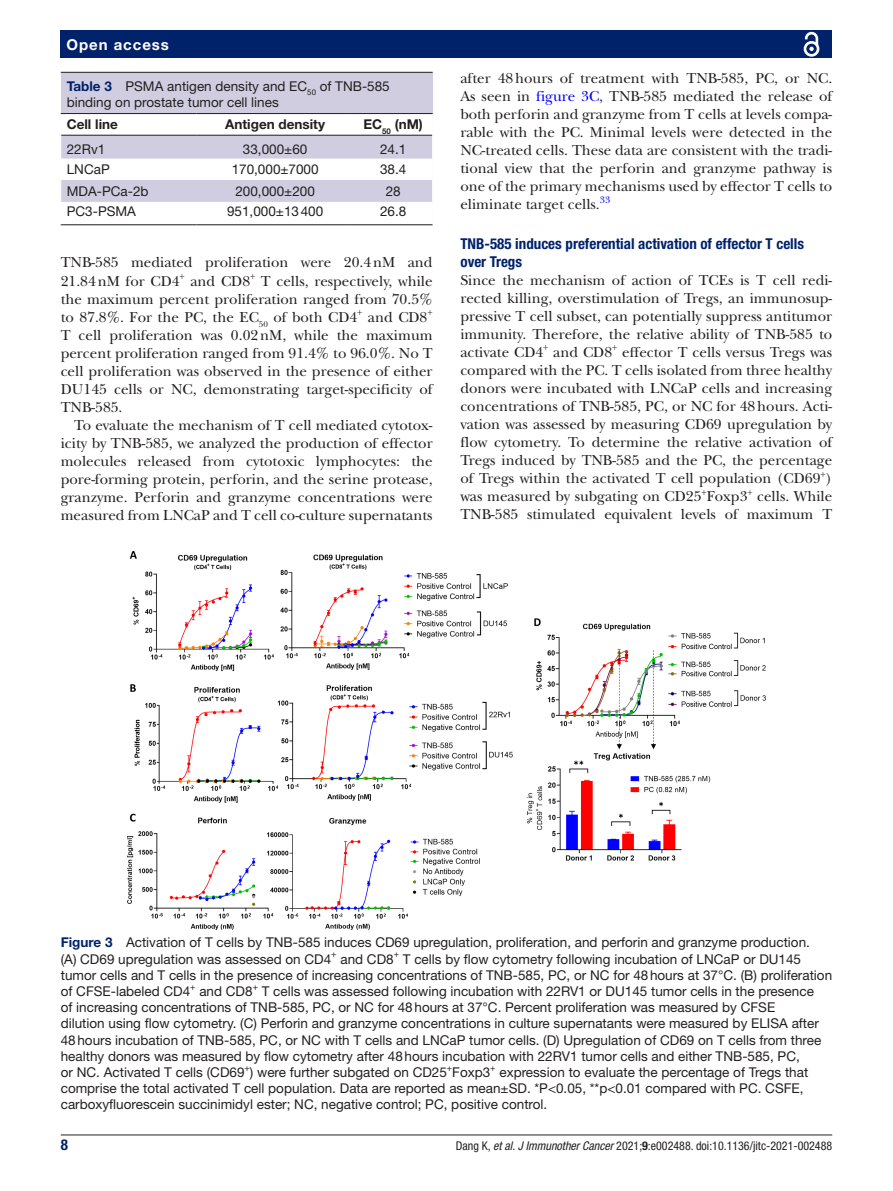
<style>
.page{position:relative;width:893px;height:1191px;background:#fff}
.page>*{position:absolute;margin:0;border:0;box-sizing:border-box;transform-origin:0 0}
.t1{font:15px/18px "New Baskerville";color:#231f20;text-align:justify}
.t2{font:700 condensed 15px/18px "Helvetica Neue LT Std";color:#00226b}
.t3{font:700 15px "Helvetica Neue LT Std";letter-spacing:.065em;color:#fff}
.t4{font:13.5px/16.2px "Helvetica Neue LT Std";color:#231f20}
.t5{font:700 13.5px "Helvetica Neue LT Std";color:#231f20}
.t6{font:condensed 12px "Helvetica Neue LT Std";color:#231f20}
.t7{font:9.9px "New Baskerville";color:#231f20}
.t8{font:9px "Helvetica Neue LT Std";color:#231f20}
.s1{font-weight:700;color:#00226b}
.s2{color:#00f}
.s3{font-style:italic}
.s4{font-weight:700}
</style>
<div class="page">
<hr style="left:61px;top:1134px;width:771px;height:1px;background:#231f20">
<div style="left:61px;top:31px;width:771px;height:27px;background:#00226b"></div>
<svg style="left:803px;top:31px;width:17px;height:26px"></svg>
<div style="left:61px;top:73px;width:372px;height:152px;background:#d0cde0"></div>
<hr style="left:61px;top:72px;width:372px;height:1px;background:#231f20">
<hr style="left:61px;top:113px;width:135px;height:1px;background:#231f20">
<hr style="left:196px;top:113px;width:152px;height:1px;background:#231f20">
<hr style="left:348px;top:113px;width:85px;height:1px;background:#231f20">
<svg style="left:60px;top:114px;width:373px;height:111px"></svg>
<img style="left:128px;top:552px;width:637px;height:377px">
<p class="t3" style="left:66px;top:35px;width:104px">Open access</p>
<p class="t4" style="left:67px;top:77px;width:325px"><span class="s1">Table 3</span> PSMA antigen density and EC<sub>50</sub> of TNB-585 binding on prostate tumor cell lines</p>
<p class="t5" style="left:67px;top:116px;width:53px">Cell line</p>
<p class="t5" style="left:225px;top:116px;width:101px">Antigen density</p>
<p class="t5" style="left:363px;top:116px;width:61px">EC<sub>50</sub> (nM)</p>
<p class="t4" style="left:67px;top:141px;width:40px">22Rv1</p>
<p class="t4" style="left:243px;top:141px;width:66px">33,000±60</p>
<p class="t4" style="left:380px;top:141px;width:28px">24.1</p>
<p class="t4" style="left:67px;top:161px;width:44px">LNCaP</p>
<p class="t4" style="left:232px;top:161px;width:88px">170,000±7000</p>
<p class="t4" style="left:380px;top:161px;width:28px">38.4</p>
<p class="t4" style="left:67px;top:182px;width:83px">MDA-PCa-2b</p>
<p class="t4" style="left:235px;top:182px;width:81px">200,000±200</p>
<p class="t4" style="left:386px;top:182px;width:17px">28</p>
<p class="t4" style="left:67px;top:203px;width:71px">PC3-PSMA</p>
<p class="t4" style="left:227px;top:203px;width:98px">951,000±13400</p>
<p class="t4" style="left:380px;top:203px;width:28px">26.8</p>
<p class="t1" style="left:61px;top:254px;width:373px">TNB-585 mediated proliferation were 20.4nM and<br>21.84nM for CD4</p>
<p class="t7" style="left:180px;top:270px;width:7px">+</p>
<p class="t1" style="left:190px;top:272px;width:61px">and CD8</p>
<p class="t7" style="left:250px;top:270px;width:7px">+</p>
<p class="t1" style="left:61px;top:272px;width:373px;text-indent:200px">T cells, respectively, while the maximum percent proliferation ranged from 70.5% to 87.8%. For the PC, the EC<sub>50</sub> of both CD4</p>
<p class="t7" style="left:357px;top:306px;width:7px">+</p>
<p class="t1" style="left:368px;top:308px;width:61px">and CD8</p>
<p class="t7" style="left:427px;top:306px;width:7px">+</p>
<p class="t1" style="left:61px;top:326px;width:373px">T cell proliferation was 0.02nM, while the maximum percent proliferation ranged from 91.4% to 96.0%. No T cell proliferation was observed in the presence of either DU145 cells or NC, demonstrating target-specificity of TNB-585.</p>
<p class="t1" style="left:61px;top:416px;width:373px;text-indent:14px">To evaluate the mechanism of T cell mediated cytotox&shy;icity by TNB-585, we analyzed the production of effector molecules released from cytotoxic lymphocytes: the pore-forming protein, perforin, and the serine protease, granzyme. Perforin and granzyme concentrations were measured from LNCaP and T cell co-culture supernatants</p>
<p class="t1" style="left:460px;top:69px;width:373px">after 48hours of treatment with TNB-585, PC, or NC.<br>As seen in <span class="s2">figure 3C</span>, TNB-585 mediated the release of both perforin and granzyme from T cells at levels compa&shy;rable with the PC. Minimal levels were detected in the NC-treated cells. These data are consistent with the tradi&shy;tional view that the perforin and granzyme pathway is one of the primary mechanisms used by effector T cells to eliminate target cells.<sup>33</sup></p>
<p class="t2" style="left:460px;top:234px;width:345px">TNB-585 induces preferential activation of effector T cells over Tregs</p>
<p class="t1" style="left:460px;top:271px;width:373px">Since the mechanism of action of TCEs is T cell redi&shy;rected killing, overstimulation of Tregs, an immunosup&shy;pressive T cell subset, can potentially suppress antitumor immunity. Therefore, the relative ability of TNB-585 to activate CD4</p>
<p class="t7" style="left:543px;top:341px;width:7px">+</p>
<p class="t1" style="left:553px;top:343px;width:60px">and CD8</p>
<p class="t7" style="left:612px;top:341px;width:7px">+</p>
<p class="t1" style="left:460px;top:343px;width:373px;text-indent:162px">effector T cells versus Tregs was compared with the PC. T cells isolated from three healthy donors were incubated with LNCaP cells and increasing concentrations of TNB-585, PC, or NC for 48hours. Acti&shy;vation was assessed by measuring CD69 upregulation by flow cytometry. To determine the relative activation of Tregs induced by TNB-585 and the PC, the percentage of Tregs within the activated T cell population (CD69 )</p>
<p class="t7" style="left:820px;top:467px;width:7px">+</p>
<p class="t7" style="left:701px;top:485px;width:7px">+</p>
<p class="t7" style="left:747px;top:485px;width:7px">+</p>
<p class="t1" style="left:460px;top:487px;width:373px;text-align:right">cells. While<br>TNB-585 stimulated equivalent levels of maximum T</p>
<p class="t1" style="left:460px;top:487px;width:289px">was measured by subgating on CD25 Foxp3</p>
<p class="t4" style="left:61px;top:934px;width:773px"><span class="s1">Figure 3</span> Activation of T cells by TNB-585 induces CD69 upregulation, proliferation, and perforin and granzyme production.<br>(A) CD69 upregulation was assessed on CD4<sup>+</sup> and CD8<sup>+</sup> T cells by flow cytometry following incubation of LNCaP or DU145 tumor cells and T cells in the presence of increasing concentrations of TNB-585, PC, or NC for 48hours at 37°C. (B) proliferation of CFSE-labeled CD4</p>
<p class="t8" style="left:190px;top:981px;width:7px">+</p>
<p class="t4" style="left:199px;top:982px;width:55px">and CD8</p>
<p class="t8" style="left:253px;top:981px;width:7px">+</p>
<p class="t4" style="left:61px;top:982px;width:762px;text-indent:201px">T cells was assessed following incubation with 22RV1 or DU145 tumor cells in the presence of increasing concentrations of TNB-585, PC, or NC for 48hours at 37°C. Percent proliferation was measured by CFSE dilution using flow cytometry. (C) Perforin and granzyme concentrations in culture supernatants were measured by ELISA after 48hours incubation of TNB-585, PC, or NC with T cells and LNCaP tumor cells. (D) Upregulation of CD69 on T cells from three healthy donors was measured by flow cytometry after 48hours incubation with 22RV1 tumor cells and either TNB-585, PC,<br>or NC. Activated T cells (CD69 ) were further subgated on CD25 Foxp3</p>
<p class="t8" style="left:245px;top:1062px;width:7px">+</p>
<p class="t8" style="left:447px;top:1062px;width:7px">+</p>
<p class="t8" style="left:490px;top:1062px;width:7px">+</p>
<p class="t4" style="left:61px;top:1063px;width:749px;text-indent:439px">expression to evaluate the percentage of Tregs that comprise the total activated T cell population. Data are reported as mean±SD. *P&lt;0.05, **p&lt;0.01 compared with PC. CSFE, carboxyfluorescein succinimidyl ester; NC, negative control; PC, positive control.</p>
<p class="t2" style="left:61px;top:1135px;width:9px">8</p>
<p class="t6" style="left:456px;top:1138px;width:378px">Dang K, <span class="s3">et al</span>. <span class="s3">J Immunother Cancer</span> 2021;<span class="s4">9</span>:e002488. doi:10.1136/jitc-2021-002488</p>
</div>
